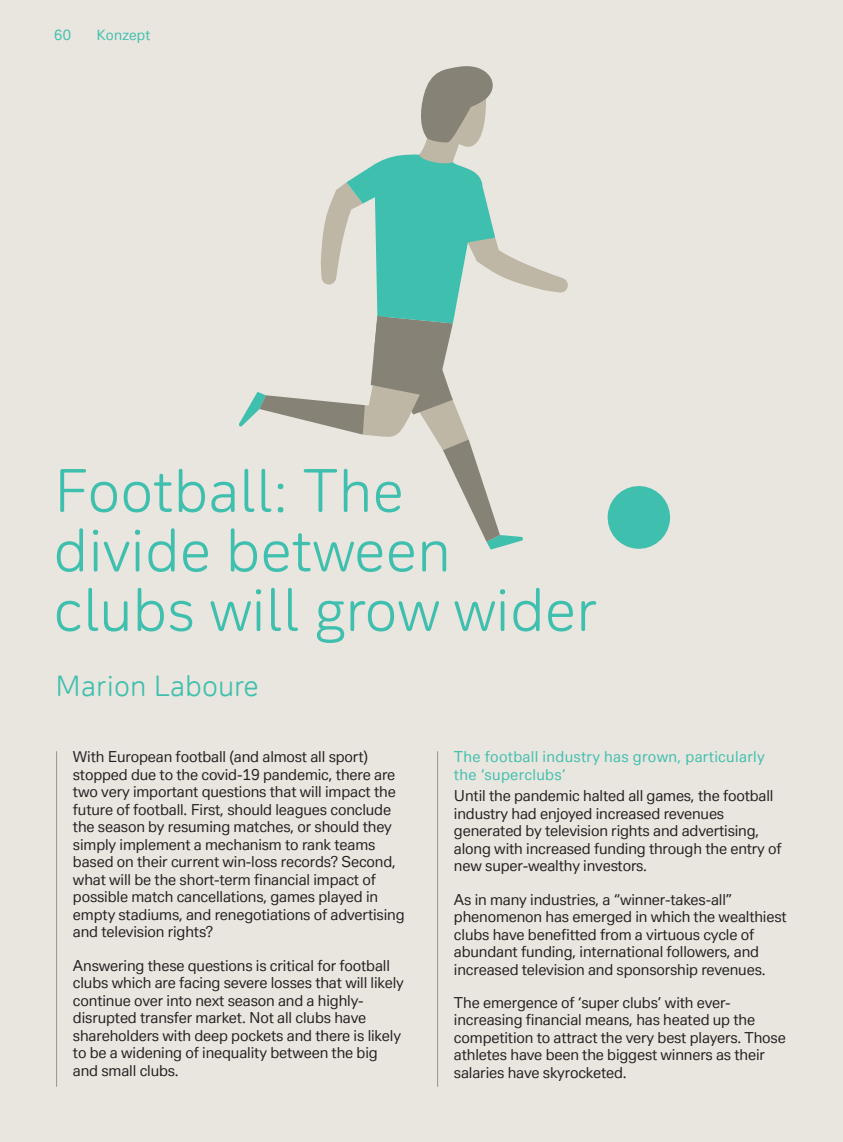
<style>
.page{position:relative;width:843px;height:1142px;background:#e8e6df}
.page>*{position:absolute;margin:0;border:0;box-sizing:border-box;transform-origin:0 0}
.Heading_5{font:57.75px/59.5px "Deutsche Bank Display";color:#3fbfae}
.Author{font:28px "Deutsche Bank Display";color:#3fbfae}
.BODY{font:14.88px/17.5px "Deutsche Bank Text";letter-spacing:-.01em;color:#231f20}
.Subhead{font:14.88px/17.5px "Deutsche Bank Text";letter-spacing:.02em;color:#3fbfae}
.Header_-_Left{font:14px "Deutsche Bank Text";letter-spacing:.02em;color:#3fbfae}
</style>
<div class="page">
<hr style="left:56px;top:751px;width:1px;height:335px;background:#999486">
<hr style="left:437px;top:751px;width:1px;height:335px;background:#999486">
<svg style="left:607px;top:486px;width:64px;height:63px"></svg>
<svg style="left:239px;top:66px;width:329px;height:483px"></svg>
<p class="Header_-_Left" style="left:54px;top:26px;width:18px">60</p>
<p class="Header_-_Left" style="left:97px;top:26px;width:56px">Konzept</p>
<p class="Heading_5" style="left:53px;top:460px;width:546px">Football: The<br>divide between clubs will grow wider</p>
<p class="Author" style="left:55px;top:668px;width:205px">Marion Laboure</p>
<p class="BODY" style="left:73px;top:748px;width:333px">With European football (and almost all sport) stopped due to the covid-19 pandemic, there are two very important questions that will impact the future of football. First, should leagues conclude the season by resuming matches, or should they simply implement a mechanism to rank teams based on their current win-loss records? Second, what will be the short-term financial impact of possible match cancellations, games played in empty stadiums, and renegotiations of advertising and television rights?</p>
<p class="BODY" style="left:73px;top:956px;width:332px">Answering these questions is critical for football clubs which are facing severe losses that will likely continue over into next season and a highly&shy;disrupted transfer market. Not all clubs have shareholders with deep pockets and there is likely to be a widening of inequality between the big and small clubs.</p>
<p class="Subhead" style="left:454px;top:748px;width:312px">The football industry has grown, particularly the ‘superclubs’</p>
<p class="BODY" style="left:454px;top:787px;width:329px">Until the pandemic halted all games, the football industry had enjoyed increased revenues generated by television rights and advertising, along with increased funding through the entry of new super-wealthy investors.</p>
<p class="BODY" style="left:454px;top:890px;width:334px">As in many industries, a “winner-takes-all” phenomenon has emerged in which the wealthiest clubs have benefitted from a virtuous cycle of abundant funding, international followers, and increased television and sponsorship revenues.</p>
<p class="BODY" style="left:454px;top:993px;width:333px">The emergence of ‘super clubs’ with ever&shy;increasing financial means, has heated up the competition to attract the very best players. Those athletes have been the biggest winners as their salaries have skyrocketed.</p>
</div>
